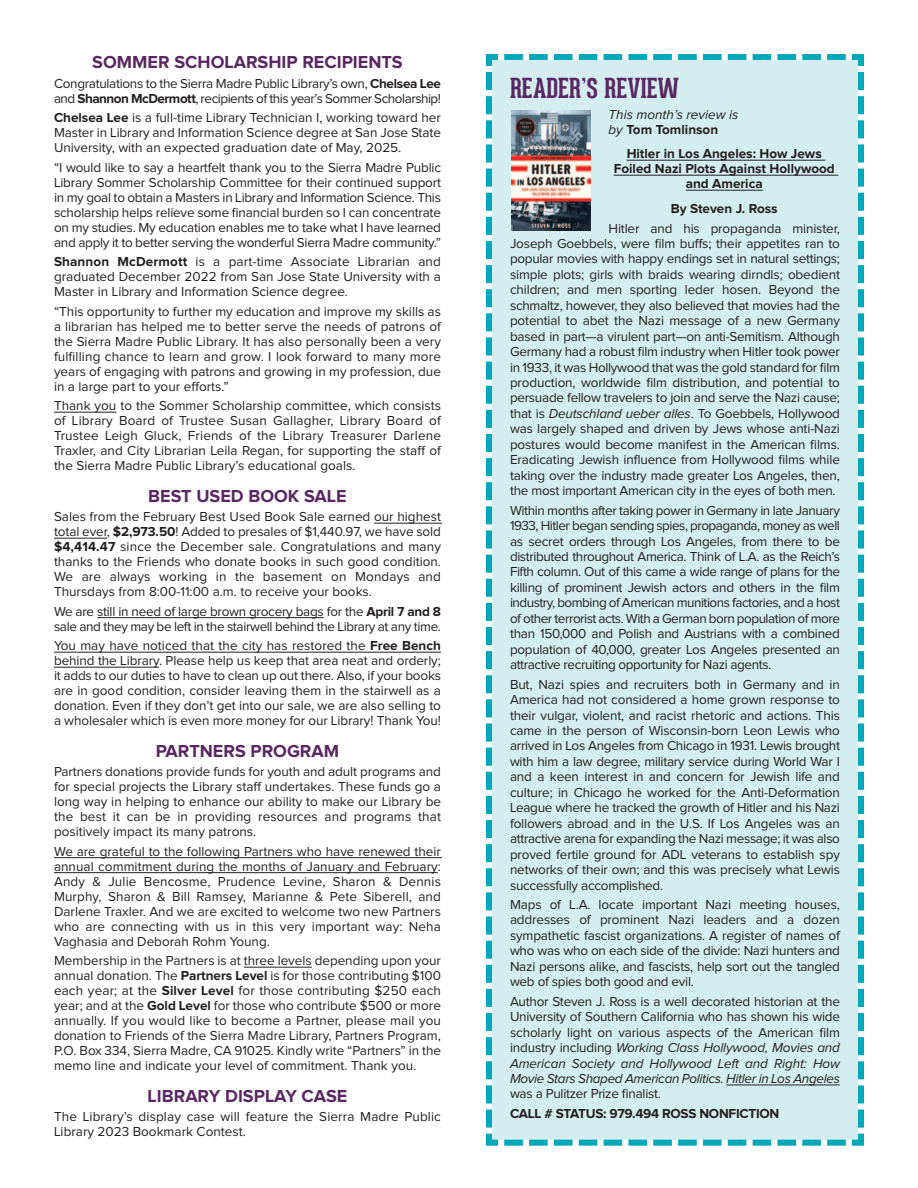
<style>
.page{position:relative;width:918px;height:1188px;background:#fff}
.page>*{position:absolute;margin:0;border:0;box-sizing:border-box;transform-origin:0 0}
.t1{font:700 27px "Geared Slab";color:#592862}
.t2{font:700 18px "Proxima Nova";color:#592862}
.t3{font:13.5px/15.5px "Proxima Nova";letter-spacing:-.005em;color:#231f20;text-align:justify}
.t4{font:13.5px/15px "Proxima Nova";letter-spacing:-.025em;color:#231f20}
.t5{font:700 13.5px/15px "Proxima Nova";color:#231f20;text-align:center}
.t6{font:italic 13.5px/15.8px "Proxima Nova";color:#231f20}
.t7{font:700 13.5px "Proxima Nova";letter-spacing:-.02em;color:#231f20}
.s1{font-weight:700}
.s2{font-weight:700;font-style:normal}
.s3{font-style:italic}
</style>
<div class="page">
<div style="left:486px;top:54px;width:378px;height:1092px;background:#d4edf1"></div>
<hr style="left:686px;top:190px;width:77px;height:1px;background:#231f20">
<hr style="left:726px;top:1085px;width:114px;height:1px;background:#231f20">
<hr style="left:54px;top:412px;width:62px;height:1px;background:#231f20">
<hr style="left:374px;top:523px;width:67px;height:1px;background:#231f20">
<hr style="left:54px;top:538px;width:53px;height:1px;background:#231f20">
<hr style="left:97px;top:617px;width:227px;height:1px;background:#231f20">
<hr style="left:54px;top:652px;width:316px;height:1px;background:#231f20">
<hr style="left:370px;top:652px;width:71px;height:1px;background:#231f20">
<hr style="left:54px;top:667px;width:105px;height:1px;background:#231f20">
<hr style="left:54px;top:857px;width:387px;height:1px;background:#231f20">
<hr style="left:54px;top:872px;width:384px;height:1px;background:#231f20">
<hr style="left:244px;top:967px;width:68px;height:1px;background:#231f20">
<img style="left:512px;top:110px;width:79px;height:120px">
<p class="t2" style="left:92px;top:56px;width:312px">SOMMER SCHOLARSHIP RECIPIENTS</p>
<p class="t4" style="left:54px;top:77px;width:389px">Congratulations to the Sierra Madre Public Library’s own, <span class="s1">Chelsea Lee </span>and <span class="s1">Shannon McDermott</span>, recipients of this year’s Sommer Scholarship!</p>
<p class="t3" style="left:54px;top:112px;width:389px;line-height:15px"><span class="s1">Chelsea Lee</span> is a full-time Library Technician I, working toward her Master in Library and Information Science degree at San Jose State University, with an expected graduation date of May, 2025.</p>
<p class="t3" style="left:54px;top:161px;width:389px;line-height:15px">“I would like to say a heartfelt thank you to the Sierra Madre Public Library Sommer Scholarship Committee for their continued support in my goal to obtain a Masters in Library and Information Science. This scholarship helps relieve some financial burden so I can concentrate on my studies. My education enables me to take what I have learned and apply it to better serving the wonderful Sierra Madre community.”</p>
<p class="t3" style="left:54px;top:256px;width:389px;line-height:15px"><span class="s1">Shannon McDermott</span> is a part-time Associate Librarian and graduated December 2022 from San Jose State University with a Master in Library and Information Science degree.</p>
<p class="t3" style="left:54px;top:305px;width:389px;line-height:15px">“This opportunity to further my education and improve my skills as a librarian has helped me to better serve the needs of patrons of the Sierra Madre Public Library. It has also personally been a very fulfilling chance to learn and grow. I look forward to many more years of engaging with patrons and growing in my profession, due in a large part to your efforts.”</p>
<p class="t3" style="left:54px;top:400px;width:389px;line-height:15px">Thank you to the Sommer Scholarship committee, which consists of Library Board of Trustee Susan Gallagher, Library Board of Trustee Leigh Gluck, Friends of the Library Treasurer Darlene Traxler, and City Librarian Leila Regan, for supporting the staff of the Sierra Madre Public Library’s educational goals.</p>
<p class="t2" style="left:148px;top:490px;width:200px">BEST USED BOOK SALE</p>
<p class="t3" style="left:54px;top:511px;width:389px;line-height:15px">Sales from the February Best Used Book Sale earned our highest total ever, <span class="s1">$2,973.50</span>! Added to presales of $1,440.97, we have sold <span class="s1">$4,414.47</span> since the December sale. Congratulations and many thanks to the Friends who donate books in such good condition.<br>We are always working in the basement on Mondays and Thursdays from 8:00-11:00 a.m. to receive your books.</p>
<p class="t4" style="left:54px;top:605px;width:388px">We are still in need of large brown grocery bags for the <span class="s1">April 7 and 8 </span>sale and they may be left in the stairwell behind the Library at any time.</p>
<p class="t3" style="left:54px;top:640px;width:389px;line-height:15px">You may have noticed that the city has restored the <span class="s1">Free Bench </span>behind the Library. Please help us keep that area neat and orderly; it adds to our duties to have to clean up out there. Also, if your books are in good condition, consider leaving them in the stairwell as a donation. Even if they don’t get into our sale, we are also selling to a wholesaler which is even more money for our Library! Thank You!</p>
<p class="t2" style="left:156px;top:745px;width:185px">PARTNERS PROGRAM</p>
<p class="t3" style="left:54px;top:766px;width:389px;line-height:15px">Partners donations provide funds for youth and adult programs and for special projects the Library staff undertakes. These funds go a long way in helping to enhance our ability to make our Library be the best it can be in providing resources and programs that positively impact its many patrons.</p>
<p class="t3" style="left:54px;top:845px;width:389px;line-height:15px">We are grateful to the following Partners who have renewed their annual commitment during the months of January and February:<br>Andy &amp; Julie Bencosme, Prudence Levine, Sharon &amp; Dennis Murphy, Sharon &amp; Bill Ramsey, Marianne &amp; Pete Siberell, and Darlene Traxler. And we are excited to welcome two new Partners who are connecting with us in this very important way: Neha Vaghasia and Deborah Rohm Young.</p>
<p class="t3" style="left:54px;top:955px;width:389px;line-height:15px">Membership in the Partners is at three levels depending upon your annual donation. The <span class="s1">Partners Level</span> is for those contributing $100 each year; at the <span class="s1">Silver Level</span> for those contributing $250 each year; and at the <span class="s1">Gold Level</span> for those who contribute $500 or more annually. If you would like to become a Partner, please mail you donation to Friends of the Sierra Madre Library, Partners Program, P.O. Box 334, Sierra Madre, CA 91025. Kindly write “Partners” in the memo line and indicate your level of commitment. Thank you.</p>
<p class="t2" style="left:148px;top:1090px;width:201px">LIBRARY DISPLAY CASE</p>
<p class="t3" style="left:54px;top:1111px;width:389px;line-height:15px">The Library’s display case will feature the Sierra Madre Public<br>Library 2023 Bookmark Contest.</p>
<p class="t1" style="left:510px;top:78px;width:171px">READER’S REVIEW</p>
<p class="t6" style="left:609px;top:107px;width:131px">This month’s review is by <span class="s2">Tom Tomlinson</span></p>
<p class="t5" style="left:614px;top:148px;width:223px">Hitler in Los Angeles: How Jews<br>Foiled Nazi Plots Against Hollywood and America</p>
<p class="t5" style="left:671px;top:202px;width:108px">By Steven J. Ross</p>
<p class="t3" style="left:510px;top:222px;width:332px;text-indent:99px">Hitler and his propaganda minister, Joseph Goebbels, were film buffs; their appetites ran to popular movies with happy endings set in natural settings; simple plots; girls with braids wearing dirndls; obedient children; and men sporting leder hosen. Beyond the schmaltz, however, they also believed that movies had the potential to abet the Nazi message of a new Germany based in part—a virulent part—on anti-Semitism. Although Germany had a robust film industry when Hitler took power in 1933, it was Hollywood that was the gold standard for film production, worldwide film distribution, and potential to persuade fellow travelers to join and serve the Nazi cause; that is <span class="s3">Deutschland ueber alles</span>. To Goebbels, Hollywood was largely shaped and driven by Jews whose anti-Nazi postures would become manifest in the American films.<br>Eradicating Jewish influence from Hollywood films while taking over the industry made greater Los Angeles, then, the most important American city in the eyes of both men.</p>
<p class="t3" style="left:510px;top:504px;width:332px">Within months after taking power in Germany in late January 1933, Hitler began sending spies, propaganda, money as well as secret orders through Los Angeles, from there to be distributed throughout America. Think of L.A. as the Reich’s Fifth column. Out of this came a wide range of plans for the killing of prominent Jewish actors and others in the film industry, bombing of American munitions factories, and a host of other terrorist acts. With a German born population of more than 150,000 and Polish and Austrians with a combined population of 40,000, greater Los Angeles presented an attractive recruiting opportunity for Nazi agents.</p>
<p class="t3" style="left:510px;top:678px;width:332px">But, Nazi spies and recruiters both in Germany and in America had not considered a home grown response to their vulgar, violent, and racist rhetoric and actions. This came in the person of Wisconsin-born Leon Lewis who arrived in Los Angeles from Chicago in 1931. Lewis brought with him a law degree, military service during World War I and a keen interest in and concern for Jewish life and culture; in Chicago he worked for the Anti-Deformation League where he tracked the growth of Hitler and his Nazi followers abroad and in the U.S. If Los Angeles was an attractive arena for expanding the Nazi message; it was also proved fertile ground for ADL veterans to establish spy networks of their own; and this was precisely what Lewis successfully accomplished.</p>
<p class="t3" style="left:510px;top:898px;width:332px">Maps of L.A. locate important Nazi meeting houses, addresses of prominent Nazi leaders and a dozen sympathetic fascist organizations. A register of names of who was who on each side of the divide: Nazi hunters and Nazi persons alike, and fascists, help sort out the tangled web of spies both good and evil.</p>
<p class="t3" style="left:510px;top:995px;width:332px">Author Steven J. Ross is a well decorated historian at the University of Southern California who has shown his wide scholarly light on various aspects of the American film industry including <span class="s3">Working Class Hollywood, Movies and American Society and Hollywood Left and Right: How Movie Stars Shaped American Politics. Hitler in Los Angeles </span>was a Pulitzer Prize finalist.</p>
<p class="t7" style="left:510px;top:1109px;width:271px">CALL # STATUS: 979.494 ROSS NONFICTION</p>
</div>
